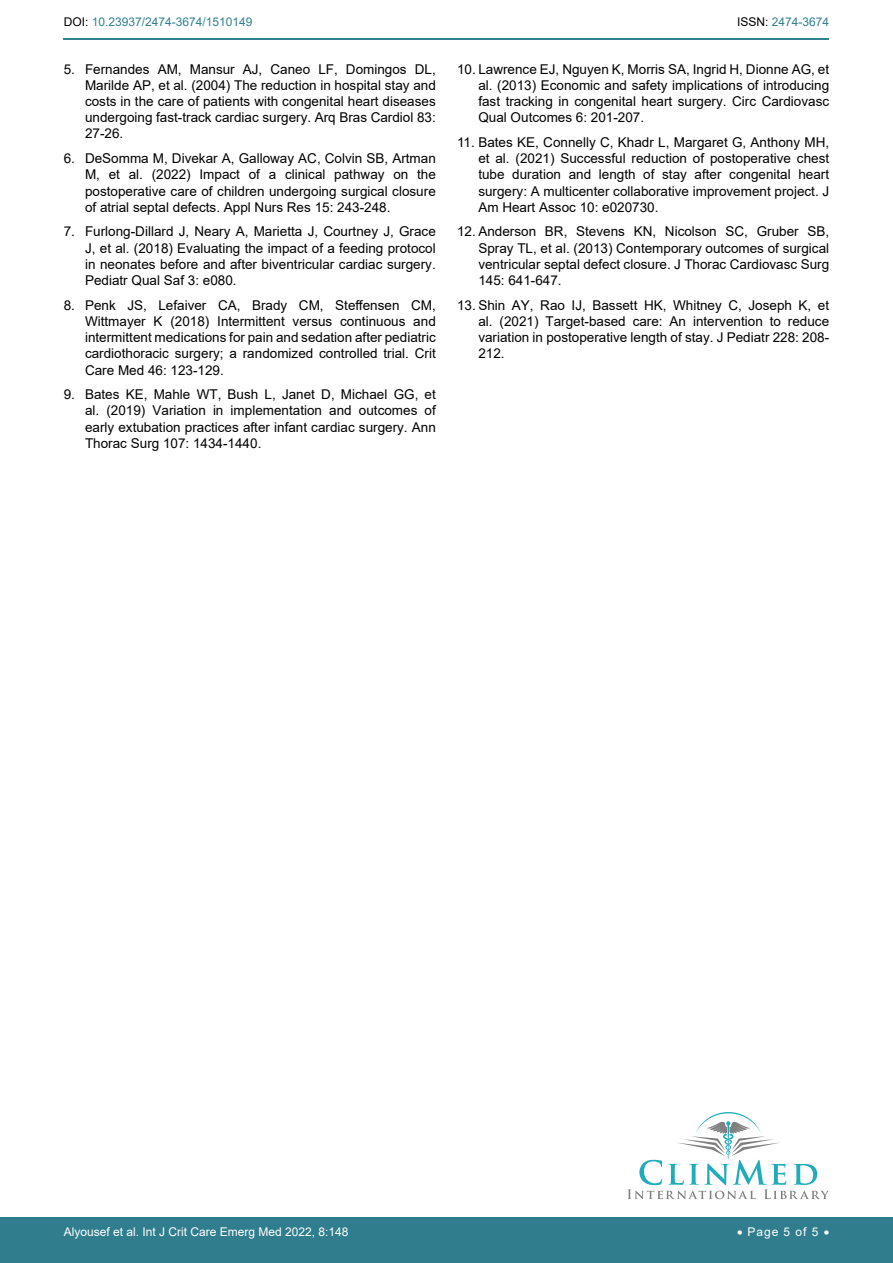
<style>
.page{position:relative;width:893px;height:1263px;background:#fff}
.page>*{position:absolute;margin:0;border:0;box-sizing:border-box;transform-origin:0 0}
.t1{font:13.5px/16.2px "Arial";color:#000;text-align:justify}
.t2{font:12px "Arial";color:#fff}
.t3{font:12px "Arial";color:#30808d}
.s1{color:#000}
</style>
<div class="page">
<div style="left:0;top:1217px;width:893px;height:46px;background:#307d8d"></div>
<hr style="left:64px;top:38px;width:765px;height:2px;background:#30808d">
<svg style="left:627px;top:1112px;width:202px;height:87px"></svg>
<p class="t3" style="left:64px;top:14px;width:190px"><span class="s1">DOI:</span> 10.23937/2474-3674/1510149</p>
<p class="t3" style="left:737px;top:14px;width:94px"><span class="s1">ISSN:</span> 2474-3674</p>
<p class="t1" style="left:85px;top:61px;width:352px;text-indent:-21px">5. Fernandes AM, Mansur AJ, Caneo LF, Domingos DL, Marilde AP, et al. (2004) The reduction in hospital stay and costs in the care of patients with congenital heart diseases undergoing fast-track cardiac surgery. Arq Bras Cardiol 83:<br>27-26.</p>
<p class="t1" style="left:85px;top:150px;width:352px;text-indent:-21px">6. DeSomma M, Divekar A, Galloway AC, Colvin SB, Artman M, et al. (2022) Impact of a clinical pathway on the postoperative care of children undergoing surgical closure of atrial septal defects. Appl Nurs Res 15: 243-248.</p>
<p class="t1" style="left:85px;top:223px;width:352px;text-indent:-21px">7. Furlong-Dillard J, Neary A, Marietta J, Courtney J, Grace J, et al. (2018) Evaluating the impact of a feeding protocol in neonates before and after biventricular cardiac surgery.<br>Pediatr Qual Saf 3: e080.</p>
<p class="t1" style="left:85px;top:297px;width:352px;text-indent:-21px">8. Penk JS, Lefaiver CA, Brady CM, Steffensen CM, Wittmayer K (2018) Intermittent versus continuous and intermittent medications for pain and sedation after pediatric cardiothoracic surgery; a randomized controlled trial. Crit Care Med 46: 123-129.</p>
<p class="t1" style="left:85px;top:386px;width:352px;text-indent:-21px">9. Bates KE, Mahle WT, Bush L, Janet D, Michael GG, et al. (2019) Variation in implementation and outcomes of early extubation practices after infant cardiac surgery. Ann Thorac Surg 107: 1434-1440.</p>
<p class="t1" style="left:478px;top:61px;width:352px;text-indent:-21px">10. Lawrence EJ, Nguyen K, Morris SA, Ingrid H, Dionne AG, et al. (2013) Economic and safety implications of introducing fast tracking in congenital heart surgery. Circ Cardiovasc Qual Outcomes 6: 201-207.</p>
<p class="t1" style="left:478px;top:134px;width:352px;text-indent:-21px">11. Bates KE, Connelly C, Khadr L, Margaret G, Anthony MH, et al. (2021) Successful reduction of postoperative chest tube duration and length of stay after congenital heart surgery: A multicenter collaborative improvement project. J Am Heart Assoc 10: e020730.</p>
<p class="t1" style="left:478px;top:223px;width:352px;text-indent:-21px">12. Anderson BR, Stevens KN, Nicolson SC, Gruber SB, Spray TL, et al. (2013) Contemporary outcomes of surgical ventricular septal defect closure. J Thorac Cardiovasc Surg 145: 641-647.</p>
<p class="t1" style="left:478px;top:297px;width:352px;text-indent:-21px">13. Shin AY, Rao IJ, Bassett HK, Whitney C, Joseph K, et al. (2021) Target-based care: An intervention to reduce variation in postoperative length of stay. J Pediatr 228: 208- 212.</p>
<p class="t2" style="left:64px;top:1223px;width:286px">Alyousef et al. Int J Crit Care Emerg Med 2022, 8:148</p>
<p class="t2" style="left:737px;top:1223px;width:94px">• Page 5 of 5 •</p>
</div>
